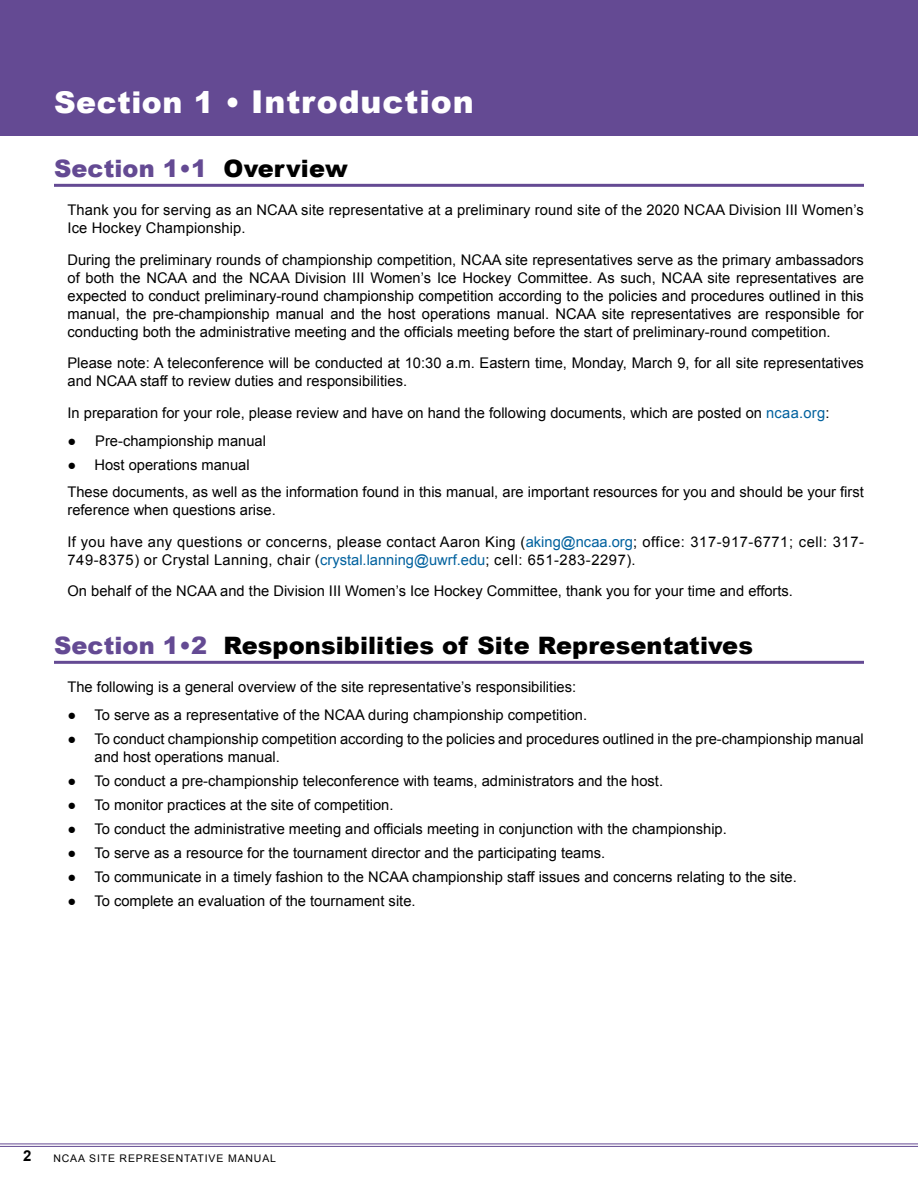
<style>
.page{position:relative;width:918px;height:1188px;background:#fff}
.page>*{position:absolute;margin:0;border:0;box-sizing:border-box;transform-origin:0 0}
.t1{font:900 31.5px "Arial";letter-spacing:.03em;color:#fff}
.t2{font:900 24px "Arial";letter-spacing:.005em;color:#000}
.t3{font:900 24px "Arial";letter-spacing:.005em;color:#644a93}
.t4{font:700 15px "Arial";color:#000}
.t5{font:14.7px/18px "Arial";color:#000}
.t6{font:14.7px/31.5px "Arial";letter-spacing:.02em;color:#000}
.t7{font:10.5px "Arial";letter-spacing:.08em;color:#000}
.s1{font-size:30px}
.s2{color:#000}
.s3{color:#00619e}
.s4{color:#644a93}
</style>
<div class="page">
<hr style="left:54px;top:184px;width:810px;height:3px;background:#644a93">
<hr style="left:54px;top:661px;width:810px;height:3px;background:#644a93">
<hr style="left:0;top:1144px;width:918px;height:1px;background:#644a93">
<hr style="left:0;top:1146px;width:918px;height:1px;background:#644a93">
<div style="left:0;top:0;width:918px;height:136px;background:#644a93"></div>
<h1 class="t1" style="left:251px;top:77px;width:468px">Conflict of Interest Policy</h1>
<h1 class="t1" style="left:54px;top:79px;width:421px"><span class="s1">Section 1 •</span> Introduction</h1>
<h2 class="t3" style="left:54px;top:151px;width:295px">Section 1•1 <span class="s2">Overview</span></h2>
<p class="t5" style="left:68px;top:201px;width:798px">Thank you for serving as an NCAA site representative at a preliminary round site of the 2020 NCAA Division III Women’s<br>Ice Hockey Championship.</p>
<p class="t5" style="left:68px;top:251px;width:798px;text-align:justify">During the preliminary rounds of championship competition, NCAA site representatives serve as the primary ambassadors of both the NCAA and the NCAA Division III Women’s Ice Hockey Committee. As such, NCAA site representatives are expected to conduct preliminary-round championship competition according to the policies and procedures outlined in this manual, the pre-championship manual and the host operations manual. NCAA site representatives are responsible for conducting both the administrative meeting and the officials meeting before the start of preliminary-round competition.</p>
<p class="t5" style="left:68px;top:354px;width:798px">Please note: A teleconference will be conducted at 10:30 a.m. Eastern time, Monday, March 9, for all site representatives and NCAA staff to review duties and responsibilities.</p>
<p class="t5" style="left:68px;top:404px;width:764px">In preparation for your role, please review and have on hand the following documents, which are posted on <span class="s3">ncaa.org</span>:</p>
<p class="t5" style="left:68px;top:432px;width:200px">● Pre-championship manual</p>
<p class="t5" style="left:68px;top:451px;width:798px;line-height:27.8px">● Host operations manual<br>These documents, as well as the information found in this manual, are important resources for you and should be your first</p>
<p class="t6" style="left:68px;top:495px;width:798px">reference when questions arise.<br>If you have any questions or concerns, please contact Aaron King (<span class="s3">aking@ncaa.org</span>; office: 317-917-6771; cell: 317-</p>
<p class="t5" style="left:68px;top:544px;width:727px;line-height:31.5px">749-8375) or Crystal Lanning, chair (<span class="s3">crystal.lanning@uwrf.edu</span>; cell: 651-283-2297).<br>On behalf of the NCAA and the Division III Women’s Ice Hockey Committee, thank you for your time and efforts.</p>
<h2 class="t2" style="left:54px;top:628px;width:701px"><span class="s4">Section 1•2</span> Responsibilities of Site Representatives</h2>
<p class="t5" style="left:68px;top:678px;width:510px">The following is a general overview of the site representative’s responsibilities:</p>
<p class="t5" style="left:68px;top:706px;width:521px">● To serve as a representative of the NCAA during championship competition.</p>
<p class="t5" style="left:95px;top:730px;width:771px;text-indent:-27px">● To conduct championship competition according to the policies and procedures outlined in the pre-championship manual and host operations manual.</p>
<p class="t5" style="left:68px;top:772px;width:597px">● To conduct a pre-championship teleconference with teams, administrators and the host.</p>
<p class="t5" style="left:68px;top:796px;width:328px">● To monitor practices at the site of competition.</p>
<p class="t5" style="left:68px;top:820px;width:661px">● To conduct the administrative meeting and officials meeting in conjunction with the championship.</p>
<p class="t5" style="left:68px;top:844px;width:539px">● To serve as a resource for the tournament director and the participating teams.</p>
<p class="t5" style="left:68px;top:868px;width:731px">● To communicate in a timely fashion to the NCAA championship staff issues and concerns relating to the site.</p>
<p class="t5" style="left:68px;top:892px;width:350px">● To complete an evaluation of the tournament site.</p>
<p class="t4" style="left:23px;top:1146px;width:10px">2</p>
<p class="t7" style="left:53px;top:1151px;width:224px">NCAA SITE REPRESENTATIVE MANUAL</p>
</div>
